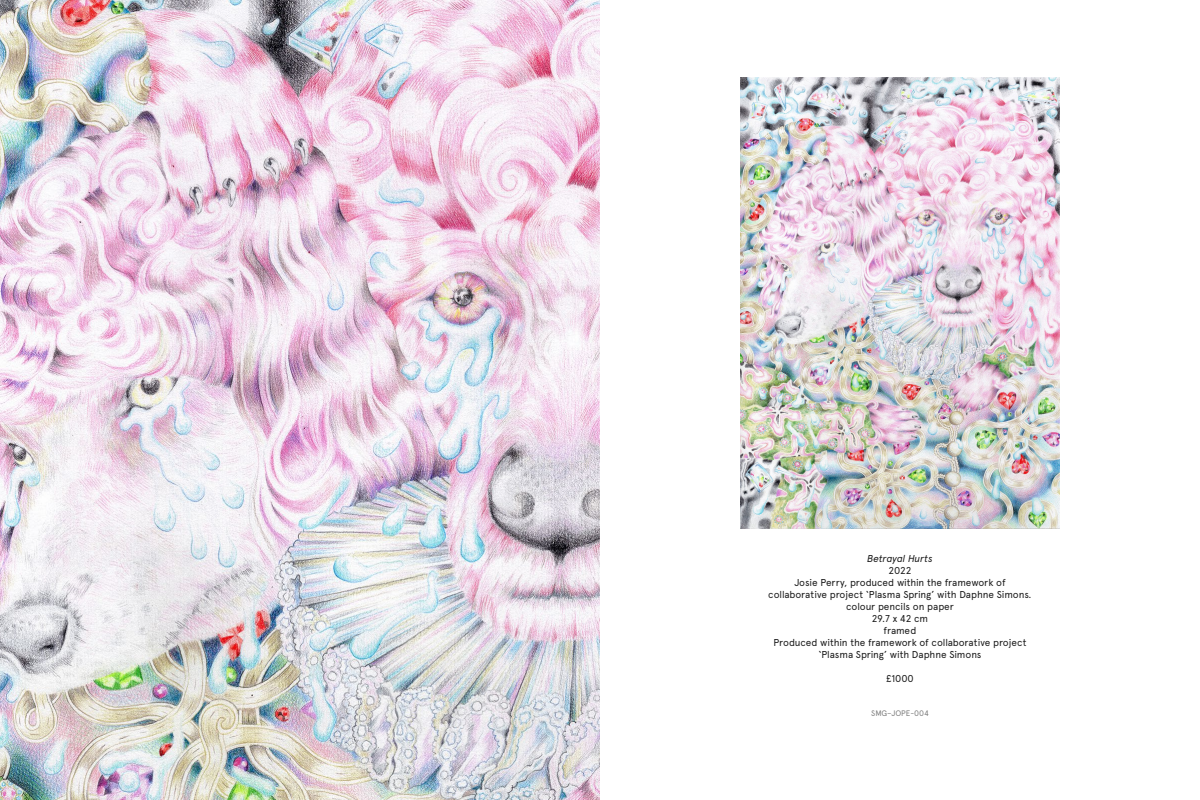
<style>
.page{position:relative;width:1200px;height:800px;background:#fff}
.page>*{position:absolute;margin:0;border:0;box-sizing:border-box;transform-origin:0 0}
.t1{font:10px/12px "Apercu Pro";letter-spacing:-.01em;color:#1a1a1a;text-align:center}
.t2{font:italic 10px "Apercu Pro";letter-spacing:-.005em;color:#1a1a1a}
.t3{font:8px "Apercu Pro";letter-spacing:-.015em;color:#808080}
</style>
<div class="page">
<img style="left:0;top:0;width:600px;height:800px">
<img style="left:741px;top:78px;width:318px;height:450px">
<p class="t2" style="left:867px;top:551px;width:67px">Betrayal Hurts</p>
<p class="t1" style="left:768px;top:564px;width:265px">2022<br>Josie Perry, produced within the framework of collaborative project ‘Plasma Spring’ with Daphne Simons. colour pencils on paper<br>29.7 x 42 cm<br>framed<br>Produced within the framework of collaborative project ‘Plasma Spring’ with Daphne Simons</p>
<p class="t1" style="left:886px;top:672px;width:29px">£1000</p>
<p class="t3" style="left:871px;top:707px;width:59px">SMG–JOPE-004</p>
</div>
